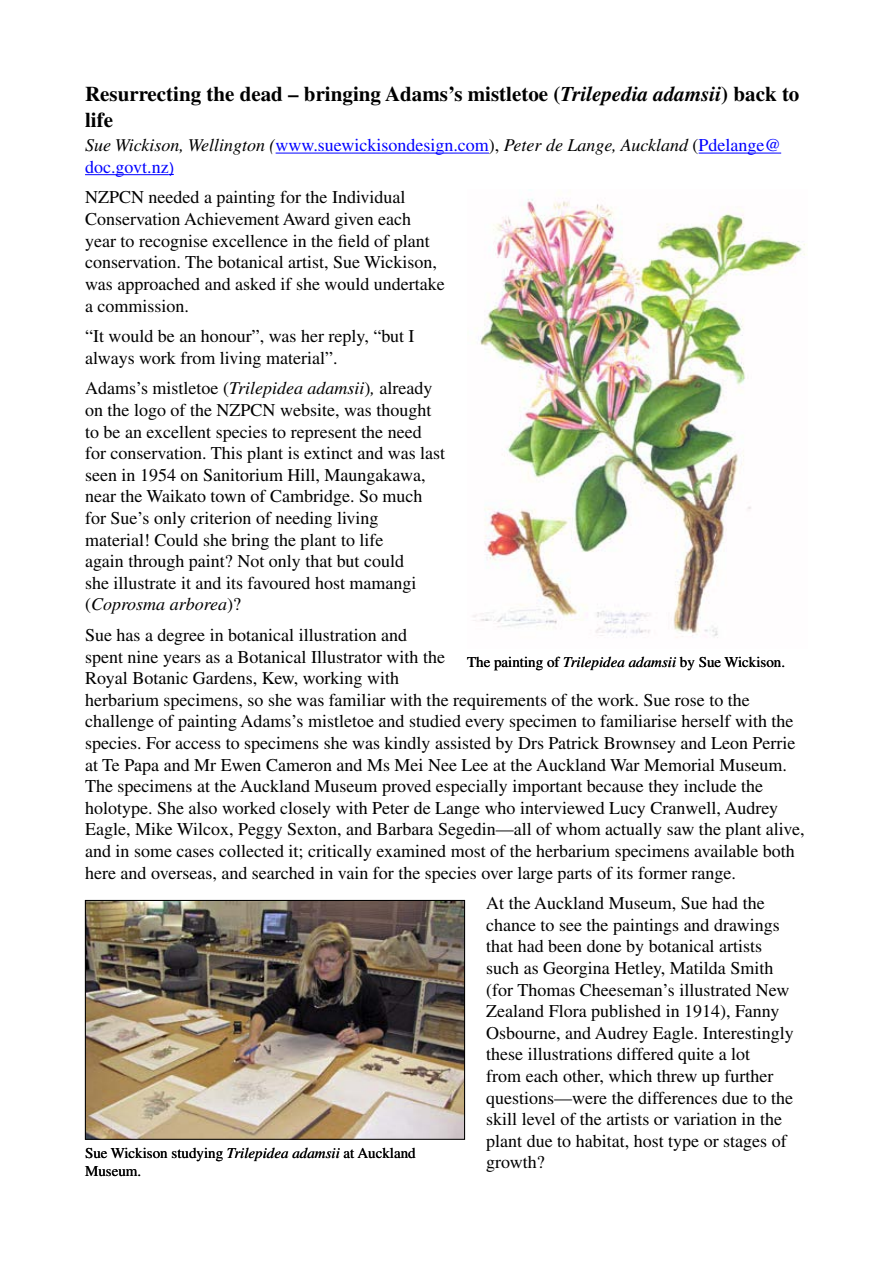
<style>
.page{position:relative;width:893px;height:1263px;background:#fff}
.page>*{position:absolute;margin:0;border:0;box-sizing:border-box;transform-origin:0 0}
.t1{font:700 21px/25.2px "Times";color:#000}
.t2{font:18px/21.6px "Times";color:#000}
.t3{font:18px/21.6px "Times";color:#00f}
.t4{font:15px/18px "Times";color:#000}
.s1{font-style:italic}
.s2{font-style:italic;color:#000}
.s3{color:#000}
.s4{font-family:"Arial";font-size:15px}
</style>
<div class="page">
<hr style="left:276px;top:153px;width:213px;height:1px;background:#00f">
<hr style="left:699px;top:153px;width:82px;height:1px;background:#00f">
<hr style="left:85px;top:174px;width:84px;height:1px;background:#00f">
<img style="left:473px;top:189px;width:333px;height:449px">
<img style="left:87px;top:902px;width:376px;height:236px">
<div style="left:85px;top:900px;width:380px;height:240px;border:1px solid #000"></div>
<p class="t1" style="left:85px;top:81px;width:716px">Resurrecting the dead – bringing Adams’s mistletoe (<span class="s1">Trilepedia adamsii</span>) back to life</p>
<p class="t3" style="left:85px;top:134px;width:698px"><span class="s2">Sue Wickison, Wellington (</span>www.suewickisondesign.com<span class="s3">),</span> <span class="s2">Peter de Lange, Auckland</span> <span class="s3">(</span>Pdelange@ doc.govt.nz<span class="s4">)</span></p>
<p class="t2" style="left:85px;top:187px;width:361px">NZPCN needed a painting for the Individual Conservation Achievement Award given each year to recognise excellence in the field of plant conservation. The botanical artist, Sue Wickison, was approached and asked if she would undertake a commission.</p>
<p class="t2" style="left:85px;top:325px;width:331px">“It would be an honour”, was her reply, “but I always work from living material”.</p>
<p class="t2" style="left:85px;top:377px;width:362px">Adams’s mistletoe (<span class="s1">Trilepidea adamsii</span>)<span class="s1">,</span> already on the logo of the NZPCN website, was thought to be an excellent species to represent the need for conservation. This plant is extinct and was last seen in 1954 on Sanitorium Hill, Maungakawa, near the Waikato town of Cambridge. So much for Sue’s only criterion of needing living material! Could she bring the plant to life<br>again through paint? Not only that but could<br>she illustrate it and its favoured host mamangi (<span class="s1">Coprosma arborea</span>)?</p>
<p class="t2" style="left:85px;top:624px;width:721px">Sue has a degree in botanical illustration and<br>spent nine years as a Botanical Illustrator with the<br>Royal Botanic Gardens, Kew, working with<br>herbarium specimens, so she was familiar with the requirements of the work. Sue rose to the challenge of painting Adams’s mistletoe and studied every specimen to familiarise herself with the species. For access to specimens she was kindly assisted by Drs Patrick Brownsey and Leon Perrie at Te Papa and Mr Ewen Cameron and Ms Mei Nee Lee at the Auckland War Memorial Museum.<br>The specimens at the Auckland Museum proved especially important because they include the holotype. She also worked closely with Peter de Lange who interviewed Lucy Cranwell, Audrey Eagle, Mike Wilcox, Peggy Sexton, and Barbara Segedin—all of whom actually saw the plant alive, and in some cases collected it; critically examined most of the herbarium specimens available both here and overseas, and searched in vain for the species over large parts of its former range.</p>
<p class="t2" style="left:486px;top:892px;width:309px">At the Auckland Museum, Sue had the chance to see the paintings and drawings that had been done by botanical artists such as Georgina Hetley, Matilda Smith (for Thomas Cheeseman’s illustrated New Zealand Flora published in 1914), Fanny Osbourne, and Audrey Eagle. Interestingly these illustrations differed quite a lot<br>from each other, which threw up further questions—were the differences due to the skill level of the artists or variation in the plant due to habitat, host type or stages of growth?</p>
<p class="t4" style="left:467px;top:653px;width:320px">The painting of <span class="s1">Trilepidea adamsii</span> by Sue Wickison.</p>
<p class="t4" style="left:85px;top:1143px;width:332px">Sue Wickison studying <span class="s1">Trilepidea adamsii</span> at Auckland<br>Museum.</p>
</div>
